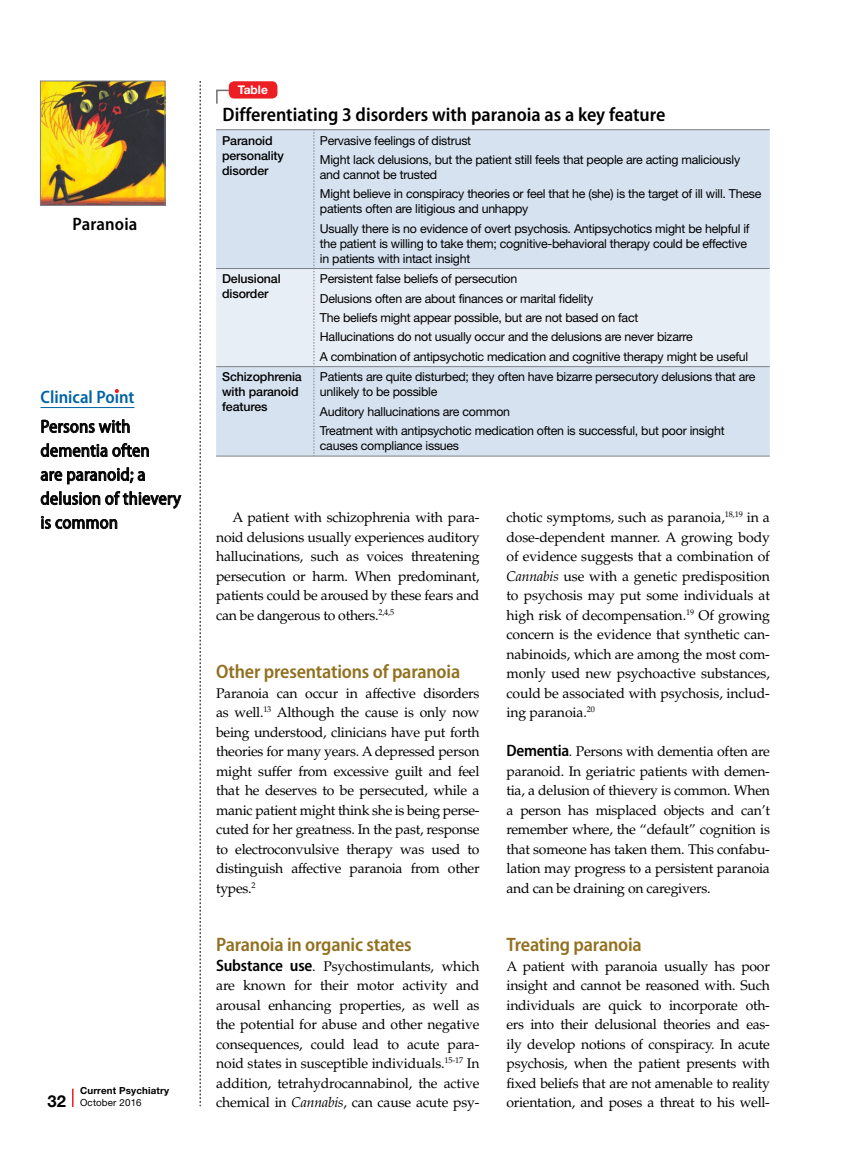
<style>
.page{position:relative;width:851px;height:1161px;background:#fff}
.page>*{position:absolute;margin:0;border:0;box-sizing:border-box;transform-origin:0 0}
.sub2{font:600 semi-condensed 19.5px "Myriad Pro";letter-spacing:-.01em;color:#91701f}
.tabletitle{font:600 semi-condensed 19.5px "Myriad Pro";color:#000}
.clinical_point{font:semi-condensed 18px/24px "Myriad Pro";letter-spacing:.01em;color:#000}
.t1{font:600 semi-condensed 18px "Myriad Pro";color:#0063a5}
.t2{font:600 semi-condensed 18px "Myriad Pro";letter-spacing:.01em;color:#000}
.body{font:14.1px/19.5px "Palatino LT Std";letter-spacing:-.02em;color:#000;text-align:justify}
.body_indent{font:14.1px/19.5px "Palatino LT Std";letter-spacing:-.02em;color:#000;text-align:justify}
.tablebody{font:12.3px/15px "Helvetica Neue LT Std";letter-spacing:-.02em;color:#000}
.tablebody-2{font:500 12.3px/15px "Helvetica Neue LT Std";letter-spacing:-.01em;color:#000}
.tabletitle_no{font:700 12px "Helvetica Neue LT Std";color:#fff}
.t3{font:700 9.75px/12px "Helvetica Neue LT Std";letter-spacing:.015em;color:#000}
.s1{font-size:16.5px}
.s2{font-weight:400}
.s3{font-family:"Myriad Pro";font-weight:600;font-stretch:semi-condensed;font-size:16.5px}
.s4{font-style:italic}
</style>
<div class="page">
<svg style="left:200px;top:81px;width:1px;height:1025px"></svg>
<img style="left:42px;top:83px;width:121px;height:121px">
<div style="left:40px;top:81px;width:125px;height:125px;border:1px solid #808285"></div>
<svg style="left:72px;top:1089px;width:2px;height:18px"></svg>
<hr style="left:40px;top:407px;width:94px;height:1px;background:#0063a5">
<svg style="left:41px;top:419px;width:89px;height:15px"></svg>
<svg style="left:41px;top:443px;width:108px;height:15px"></svg>
<svg style="left:41px;top:467px;width:104px;height:18px"></svg>
<svg style="left:41px;top:491px;width:140px;height:18px"></svg>
<svg style="left:41px;top:516px;width:76px;height:14px"></svg>
<svg style="left:115px;top:389px;width:4px;height:4px"></svg>
<svg style="left:216px;top:89px;width:15px;height:15px"></svg>
<div style="left:229px;top:81px;width:48px;height:18px;background:#ed1d24;border-radius:5px"></div>
<div style="left:216px;top:130px;width:553px;height:326px;background:#d6e2f0"></div>
<div style="left:216px;top:269px;width:553px;height:97px;background:#e8eef6"></div>
<hr style="left:216px;top:129px;width:98px;height:1px;background:#808285">
<hr style="left:314px;top:129px;width:455px;height:1px;background:#808285">
<hr style="left:216px;top:456px;width:98px;height:1px;background:#808285">
<hr style="left:314px;top:456px;width:455px;height:1px;background:#808285">
<hr style="left:216px;top:268px;width:98px;height:1px;background:#808285">
<hr style="left:314px;top:268px;width:455px;height:1px;background:#808285">
<hr style="left:216px;top:366px;width:98px;height:1px;background:#808285">
<hr style="left:314px;top:366px;width:455px;height:1px;background:#808285">
<svg style="left:313px;top:130px;width:1px;height:326px"></svg>
<p class="t2" style="left:73px;top:213px;width:66px">Paranoia</p>
<p class="t1" style="left:40px;top:386px;width:95px">Clinical Point</p>
<p class="clinical_point" style="left:40px;top:414px;width:142px">Persons with dementia often<br>are paranoid; a delusion of thievery is common</p>
<p class="t3" style="left:47px;top:1085px;width:123px;text-indent:33px">Current Psychiatry<br><span class="s1">32</span> <span class="s2">October 2016</span></p>
<p class="tabletitle_no" style="left:238px;top:82px;width:32px">Table</p>
<p class="tabletitle" style="left:222px;top:102px;width:444px">Differentiating 3 disorders with paranoia as a key feature</p>
<p class="tablebody-2" style="left:222px;top:133px;width:63px">Paranoid personality disorder</p>
<p class="tablebody" style="left:320px;top:133px;width:153px">Pervasive feelings of distrust</p>
<p class="tablebody" style="left:320px;top:152px;width:422px">Might lack delusions, but the patient still feels that people are acting maliciously and cannot be trusted</p>
<p class="tablebody" style="left:320px;top:186px;width:443px">Might believe in conspiracy theories or feel that he (she) is the target of ill will. These patients often are litigious and unhappy</p>
<p class="tablebody" style="left:320px;top:220px;width:431px">Usually there is no evidence of overt psychosis. Antipsychotics might be helpful if the patient is willing to take them; cognitive-behavioral therapy could be effective in patients with intact insight</p>
<p class="tablebody-2" style="left:222px;top:271px;width:60px">Delusional disorder</p>
<p class="tablebody" style="left:320px;top:271px;width:199px">Persistent false beliefs of persecution</p>
<p class="tablebody" style="left:320px;top:291px;width:275px">Delusions often are about finances or marital fidelity</p>
<p class="tablebody" style="left:320px;top:310px;width:320px">The beliefs might appear possible, but are not based on fact</p>
<p class="tablebody" style="left:320px;top:329px;width:374px">Hallucinations do not usually occur and the delusions are never bizarre</p>
<p class="tablebody" style="left:320px;top:349px;width:430px">A combination of antipsychotic medication and cognitive therapy might be useful</p>
<p class="tablebody-2" style="left:222px;top:369px;width:81px">Schizophrenia with paranoid features</p>
<p class="tablebody" style="left:320px;top:369px;width:437px">Patients are quite disturbed; they often have bizarre persecutory delusions that are unlikely to be possible</p>
<p class="tablebody" style="left:320px;top:404px;width:192px">Auditory hallucinations are common</p>
<p class="tablebody" style="left:320px;top:423px;width:406px">Treatment with antipsychotic medication often is successful, but poor insight causes compliance issues</p>
<p class="body_indent" style="left:216px;top:508px;width:265px;text-indent:16px">A patient with schizophrenia with para&shy;noid delusions usually experiences auditory hallucinations, such as voices threatening persecution or harm. When predominant, patients could be aroused by these fears and can be dangerous to others.<sup>2,4,5</sup></p>
<p class="sub2" style="left:216px;top:659px;width:246px">Other presentations of paranoia</p>
<p class="body" style="left:216px;top:683px;width:265px">Paranoia can occur in affective disorders as well.<sup>13</sup> Although the cause is only now being understood, clinicians have put forth theories for many years. A depressed person might suffer from excessive guilt and feel that he deserves to be persecuted, while a manic patient might think she is being perse&shy;cuted for her greatness. In the past, response to electroconvulsive therapy was used to distinguish affective paranoia from other types.<sup>2</sup></p>
<p class="sub2" style="left:216px;top:932px;width:197px">Paranoia in organic states</p>
<p class="body" style="left:216px;top:956px;width:265px"><span class="s3">Substance use</span>. Psychostimulants, which are known for their motor activity and arousal enhancing properties, as well as the potential for abuse and other negative consequences, could lead to acute para&shy;noid states in susceptible individuals.<sup>15-17</sup> In addition, tetrahydrocannabinol, the active chemical in <span class="s4">Cannabis</span>, can cause acute psy-</p>
<p class="body" style="left:506px;top:508px;width:265px">chotic symptoms, such as paranoia,<sup>18,19</sup> in a dose-dependent manner. A growing body of evidence suggests that a combination of <span class="s4">Cannabis</span> use with a genetic predisposition to psychosis may put some individuals at high risk of decompensation.<sup>19</sup> Of growing concern is the evidence that synthetic can&shy;nabinoids, which are among the most com&shy;monly used new psychoactive substances, could be associated with psychosis, includ&shy;ing paranoia.<sup>20</sup></p>
<p class="body" style="left:506px;top:742px;width:265px"><span class="s3">Dementia</span>. Persons with dementia often are paranoid. In geriatric patients with demen&shy;tia, a delusion of thievery is common. When a person has misplaced objects and can’t remember where, the “default” cognition is that someone has taken them. This confabu&shy;lation may progress to a persistent paranoia and can be draining on caregivers.</p>
<p class="sub2" style="left:506px;top:932px;width:137px">Treating paranoia</p>
<p class="body" style="left:506px;top:956px;width:265px">A patient with paranoia usually has poor insight and cannot be reasoned with. Such individuals are quick to incorporate oth&shy;ers into their delusional theories and eas&shy;ily develop notions of conspiracy. In acute psychosis, when the patient presents with fixed beliefs that are not amenable to reality orientation, and poses a threat to his well-</p>
</div>
